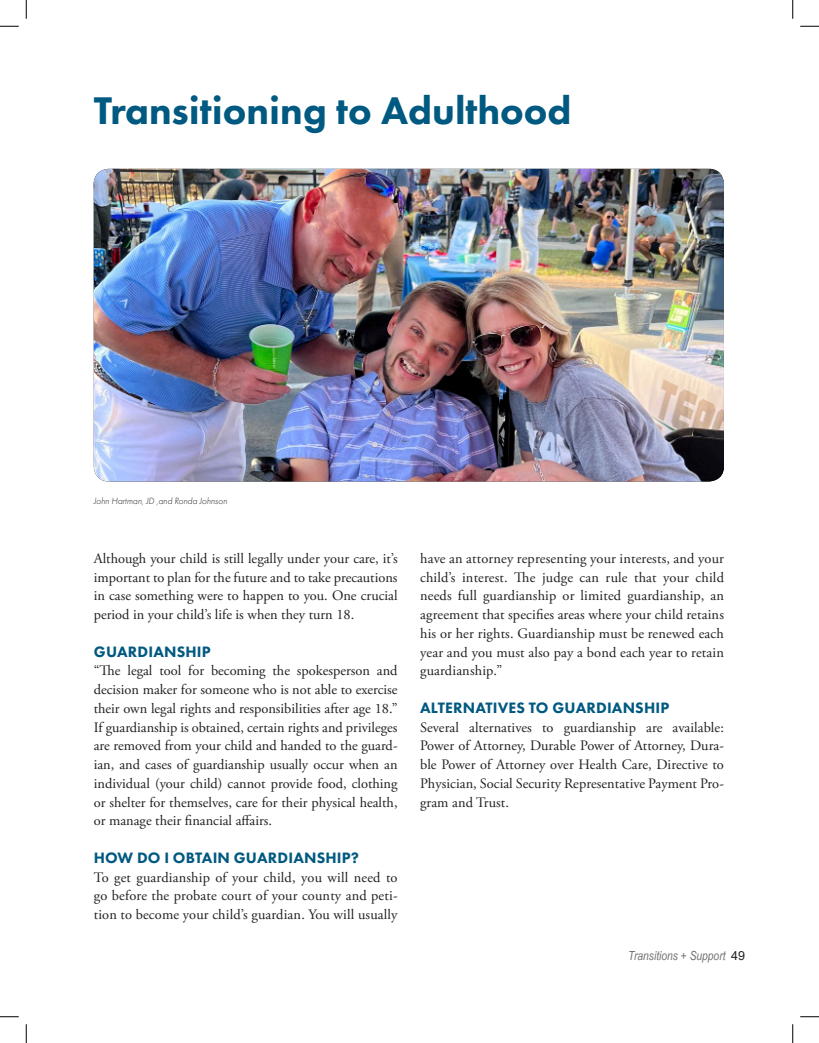
<style>
.page{position:relative;width:819px;height:1043px;background:#fff}
.page>*{position:absolute;margin:0;border:0;box-sizing:border-box;transform-origin:0 0}
.H1_BLUE{font:800 40px "Futura PT";color:#005981}
.H2_BLUE{font:800 15.62px "Futura PT";letter-spacing:.01em;color:#005981}
.TXF{font:14.38px/18.8px "Adobe Garamond Pro";letter-spacing:.005em;color:#231f20;text-align:justify}
.t1{font:italic 12.5px "Arial Narrow";color:#717271}
.CAP_B{font:italic 300 9.38px "Futura PT";color:#231f20}
.s1{font-family:"Arial";font-style:normal;color:#231f20}
</style>
<div class="page">
<img style="left:94px;top:169px;width:630px;height:312px">
<svg style="left:0;top:25px;width:19px;height:2px"></svg>
<svg style="left:800px;top:25px;width:19px;height:2px"></svg>
<svg style="left:0;top:1016px;width:19px;height:1px"></svg>
<svg style="left:800px;top:1016px;width:19px;height:1px"></svg>
<svg style="left:25px;top:0;width:2px;height:19px"></svg>
<svg style="left:25px;top:1024px;width:2px;height:18px"></svg>
<svg style="left:792px;top:0;width:1px;height:19px"></svg>
<svg style="left:792px;top:1024px;width:1px;height:18px"></svg>
<p class="H1_BLUE" style="left:94px;top:86px;width:479px">Transitioning to Adulthood</p>
<p class="CAP_B" style="left:94px;top:496px;width:135px">John Hartman, JD ,and Ronda Johnson</p>
<p class="TXF" style="left:94px;top:549px;width:305px">Although your child is still legally under your care, it’s important to plan for the future and to take precautions in case something were to happen to you. One crucial period in your child’s life is when they turn 18.</p>
<p class="H2_BLUE" style="left:94px;top:641px;width:118px">GUARDIANSHIP</p>
<p class="TXF" style="left:94px;top:662px;width:305px">“The legal tool for becoming the spokesperson and decision maker for someone who is not able to exercise their own legal rights and responsibilities after age 18.” If guardianship is obtained, certain rights and privileges are removed from your child and handed to the guard&shy;ian, and cases of guardianship usually occur when an individual (your child) cannot provide food, clothing or shelter for themselves, care for their physical health, or manage their financial affairs.</p>
<p class="H2_BLUE" style="left:94px;top:848px;width:267px">HOW DO I OBTAIN GUARDIANSHIP?</p>
<p class="TXF" style="left:94px;top:868px;width:305px">To get guardianship of your child, you will need to go before the probate court of your county and peti&shy;tion to become your child’s guardian. You will usually</p>
<p class="TXF" style="left:420px;top:549px;width:305px">have an attorney representing your interests, and your child’s interest. The judge can rule that your child needs full guardianship or limited guardianship, an agreement that specifies areas where your child retains his or her rights. Guardianship must be renewed each year and you must also pay a bond each year to retain guardianship.”</p>
<p class="H2_BLUE" style="left:420px;top:698px;width:251px">ALTERNATIVES TO GUARDIANSHIP</p>
<p class="TXF" style="left:420px;top:718px;width:305px">Several alternatives to guardianship are available:<br>Power of Attorney, Durable Power of Attorney, Dura&shy;ble Power of Attorney over Health Care, Directive to Physician, Social Security Representative Payment Pro&shy;gram and Trust.</p>
<p class="t1" style="left:628px;top:947px;width:118px">Transitions + Support <span class="s1">49</span></p>
</div>
